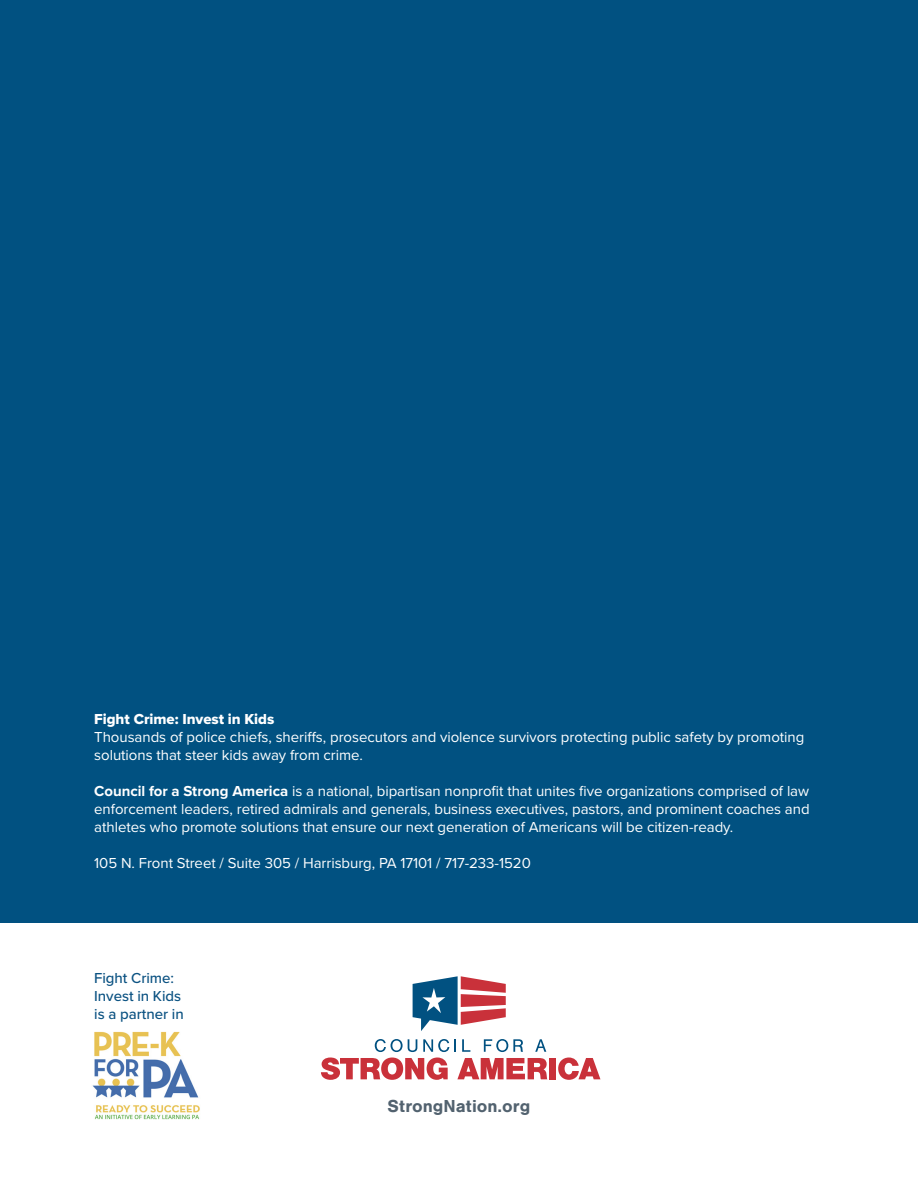
<style>
.page{position:relative;width:918px;height:1188px;background:#fff}
.page>*{position:absolute;margin:0;border:0;box-sizing:border-box;transform-origin:0 0}
.t1{font:700 18px "Nimbus San";color:#52626f}
.Body{font:15px/18px "Proxima Nova";letter-spacing:-.005em;color:#fff}
.Body-2{font:500 15px/18px "Proxima Nova";letter-spacing:-.005em;color:#0b5282}
.s1{font-family:"Proxima Nova Extrabld"}
.s2{font-weight:700}
</style>
<div class="page">
<svg style="left:413px;top:976px;width:93px;height:55px"></svg>
<svg style="left:375px;top:1039px;width:42px;height:13px"></svg>
<svg style="left:423px;top:1039px;width:33px;height:13px"></svg>
<svg style="left:462px;top:1039px;width:8px;height:13px"></svg>
<svg style="left:484px;top:1039px;width:39px;height:13px"></svg>
<svg style="left:535px;top:1039px;width:11px;height:13px"></svg>
<svg style="left:321px;top:1058px;width:127px;height:22px"></svg>
<svg style="left:457px;top:1058px;width:90px;height:21px"></svg>
<div style="left:549px;top:1058px;width:7px;height:21px;background:#c9313a"></div>
<svg style="left:558px;top:1058px;width:42px;height:22px"></svg>
<div style="left:0;top:0;width:918px;height:922px;background:#015181"></div>
<img style="left:92px;top:1031px;width:108px;height:89px">
<p class="Body" style="left:94px;top:710px;width:712px"><span class="s1">Fight Crime: Invest in Kids<br></span>Thousands of police chiefs, sheriffs, prosecutors and violence survivors protecting public safety by promoting solutions that steer kids away from crime.</p>
<p class="Body" style="left:94px;top:782px;width:717px;text-align:justify"><span class="s2">Council for a Strong America</span> is a national, bipartisan nonprofit that unites five organizations comprised of law enforcement leaders, retired admirals and generals, business executives, pastors, and prominent coaches and athletes who promote solutions that ensure our next generation of Americans will be citizen-ready.</p>
<p class="Body" style="left:94px;top:854px;width:438px">105 N. Front Street / Suite 305 / Harrisburg, PA 17101 / 717-233-1520</p>
<p class="Body-2" style="left:94px;top:968px;width:91px">Fight Crime:<br>Invest in Kids is a partner in</p>
<p class="t1" style="left:388px;top:1096px;width:144px">StrongNation.org</p>
</div>
